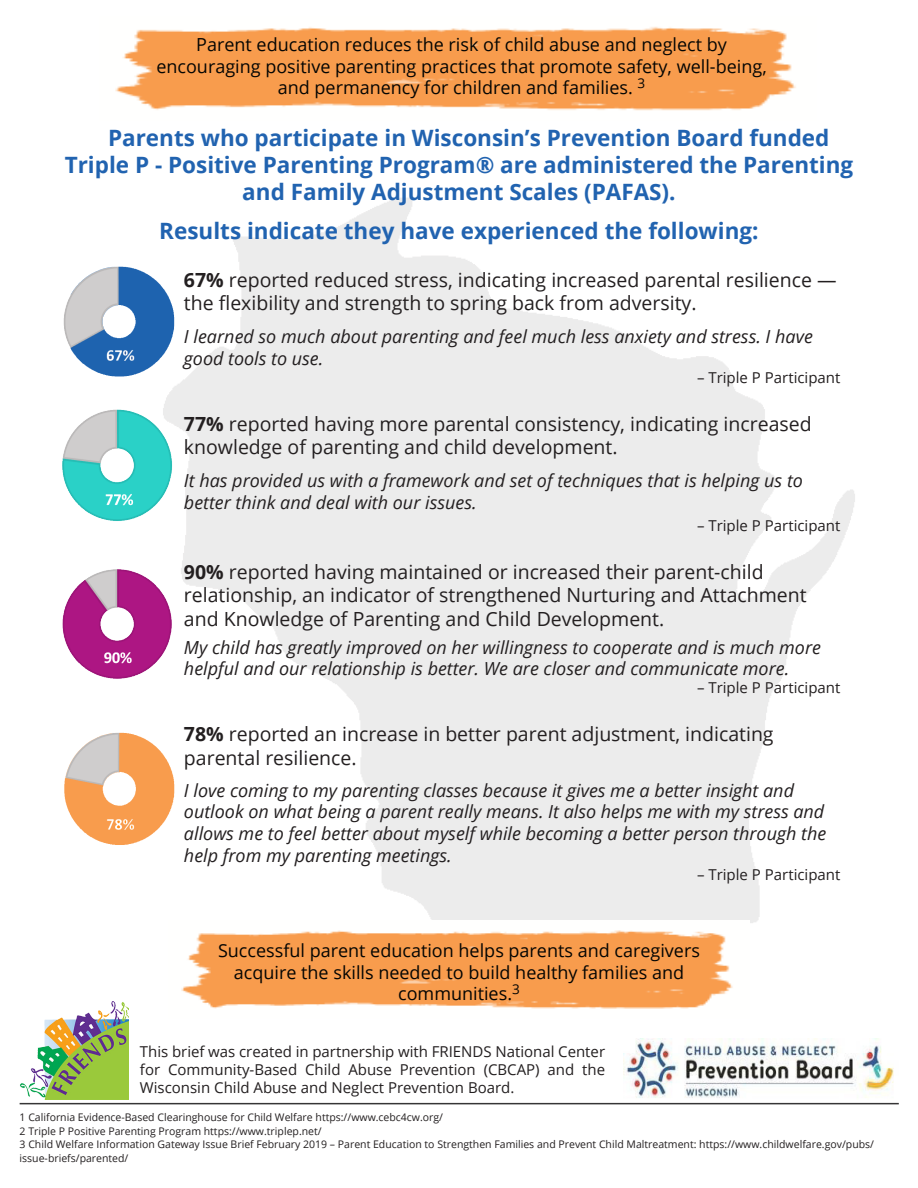
<style>
.page{position:relative;width:918px;height:1188px;background:#fff}
.page>*{position:absolute;margin:0;border:0;box-sizing:border-box;transform-origin:0 0}
.t1{font:700 22.5px/27px "Open Sans";color:#2163b0;text-align:center}
.t2{font:19.5px/23.4px "Open Sans";color:#231f20}
.t3{font:italic 18px/21.6px "Open Sans";color:#231f20}
.t4{font:18px/21.6px "Open Sans";color:#040503;text-align:center}
.t5{font:15px/18px "Open Sans";color:#231f20;text-align:justify}
.t6{font:10.5px/13.5px "Open Sans";color:#231f20}
.s1{font-weight:700}
</style>
<div class="page">
<img style="left:20px;top:1001px;width:109px;height:98px">
<hr style="left:20px;top:1103px;width:879px;height:1px;background:#363536">
<img style="left:624px;top:1038px;width:270px;height:60px">
<img style="left:115px;top:26px;width:681px;height:85px">
<img style="left:62px;top:405px;width:116px;height:117px">
<img style="left:181px;top:930px;width:552px;height:79px">
<img style="left:62px;top:569px;width:110px;height:110px">
<img style="left:64px;top:732px;width:111px;height:113px">
<img style="left:63px;top:266px;width:118px;height:122px">
<p class="t4" style="left:156px;top:33px;width:612px">Parent education reduces the risk of child abuse and neglect by encouraging positive parenting practices that promote safety, well-being, and permanency for children and families. <sup>3</sup></p>
<p class="t1" style="left:108px;top:123px;width:723px">Parents who participate in Wisconsin’s Prevention Board funded</p>
<p class="t1" style="left:65px;top:150px;width:790px">Triple P - Positive Parenting Program® are administered the Parenting and Family Adjustment Scales (PAFAS).</p>
<p class="t1" style="left:159px;top:216px;width:601px">Results indicate they have experienced the following:</p>
<p class="t2" style="left:184px;top:267px;width:654px"><span class="s1">67%</span> reported reduced stress, indicating increased parental resilience — the flexibility and strength to spring back from adversity.</p>
<p class="t3" style="left:184px;top:325px;width:630px">I learned so much about parenting and feel much less anxiety and stress. I have good tools to use.</p>
<p class="t5" style="left:697px;top:368px;width:145px">– Triple P Participant</p>
<p class="t2" style="left:184px;top:411px;width:629px"><span class="s1">77%</span> reported having more parental consistency, indicating increased knowledge of parenting and child development.</p>
<p class="t3" style="left:184px;top:470px;width:621px">It has provided us with a framework and set of techniques that is helping us to better think and deal with our issues.</p>
<p class="t5" style="left:697px;top:516px;width:145px">– Triple P Participant</p>
<p class="t2" style="left:184px;top:560px;width:624px"><span class="s1">90%</span> reported having maintained or increased their parent-child relationship, an indicator of strengthened Nurturing and Attachment and Knowledge of Parenting and Child Development.</p>
<p class="t3" style="left:184px;top:636px;width:639px">My child has greatly improved on her willingness to cooperate and is much more helpful and our relationship is better. We are closer and communicate more.</p>
<p class="t5" style="left:697px;top:678px;width:145px">– Triple P Participant</p>
<p class="t2" style="left:184px;top:722px;width:591px"><span class="s1">78%</span> reported an increase in better parent adjustment, indicating parental resilience.</p>
<p class="t3" style="left:184px;top:779px;width:644px">I love coming to my parenting classes because it gives me a better insight and outlook on what being a parent really means. It also helps me with my stress and allows me to feel better about myself while becoming a better person through the help from my parenting meetings.</p>
<p class="t5" style="left:697px;top:865px;width:145px">– Triple P Participant</p>
<p class="t4" style="left:218px;top:939px;width:483px">Successful parent education helps parents and caregivers acquire the skills needed to build healthy families and communities.<sup>3</sup></p>
<p class="t5" style="left:140px;top:1042px;width:467px">This brief was created in partnership with FRIENDS National Center for Community-Based Child Abuse Prevention (CBCAP) and the Wisconsin Child Abuse and Neglect Prevention Board.</p>
<p class="t6" style="left:20px;top:1111px;width:425px">1 California Evidence-Based Clearinghouse for Child Welfare https://www.cebc4cw.org/</p>
<p class="t6" style="left:20px;top:1124px;width:304px">2 Triple P Positive Parenting Program https://www.triplep.net/</p>
<p class="t6" style="left:20px;top:1138px;width:856px">3 Child Welfare Information Gateway Issue Brief February 2019 – Parent Education to Strengthen Families and Prevent Child Maltreatment: https://www.childwelfare.gov/pubs/ issue-briefs/parented/</p>
</div>
